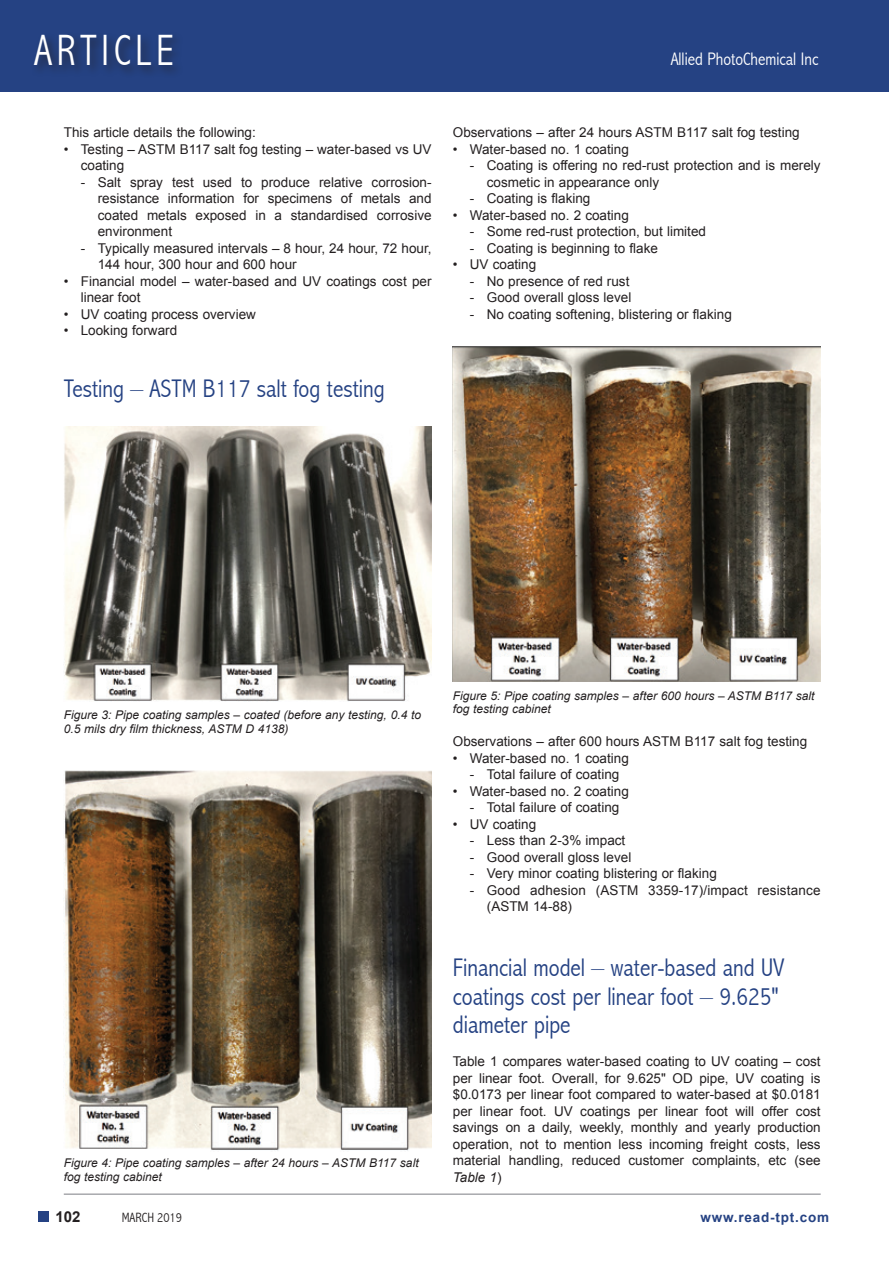
<style>
.page{position:relative;width:893px;height:1263px;background:#fff}
.page>*{position:absolute;margin:0;border:0;box-sizing:border-box;transform-origin:0 0}
.t1{font:300 condensed 43.95px "Abadi";letter-spacing:.11em;color:#fff;scale:.94 1}
.t2{font:300 condensed 25.5px/28.5px "Abadi";color:#254283}
.t3{font:300 condensed 18.15px "Abadi";color:#fff}
.t4{font:700 15px "Arial";color:#231f20}
.t5{font:13.5px/16.5px "Arial";color:#231f20}
.t6{font:700 13.5px "Arial";letter-spacing:.06em;color:#254283}
.t7{font:300 condensed 13.5px "Abadi";color:#231f20}
.t8{font:italic 12px/13.5px "Arial";color:#231f20}
.s1{font-style:italic}
</style>
<div class="page">
<hr style="left:64px;top:1193px;width:757px;height:2px;background:#a8a9ad">
<div style="left:0;top:0;width:889px;height:92px;background:#254283"></div>
<div style="left:30px;top:31px;width:154px;height:47px;background:#231f20;opacity:.75"></div>
<div style="left:38px;top:1211px;width:11px;height:11px;background:#254283"></div>
<img style="left:64px;top:427px;width:368px;height:274px">
<img style="left:64px;top:771px;width:368px;height:380px">
<img style="left:453px;top:347px;width:368px;height:334px">
<h1 class="t1" style="left:34px;top:25px;width:151px">ARTICLE</h1>
<h3 class="t3" style="left:671px;top:49px;width:149px">Allied PhotoChemical Inc</h3>
<p class="t5" style="left:64px;top:125px;width:194px">This article details the following:</p>
<p class="t5" style="left:81px;top:141px;width:352px;text-indent:-17px">• Testing – ASTM B117 salt fog testing – water-based vs UV coating</p>
<p class="t5" style="left:98px;top:174px;width:335px;text-align:justify;text-indent:-17px">- Salt spray test used to produce relative corrosion&shy;resistance information for specimens of metals and coated metals exposed in a standardised corrosive environment</p>
<p class="t5" style="left:98px;top:240px;width:335px;text-indent:-17px">- Typically measured intervals – 8 hour, 24 hour, 72 hour,<br>144 hour, 300 hour and 600 hour</p>
<p class="t5" style="left:81px;top:273px;width:352px;text-indent:-17px">• Financial model – water-based and UV coatings cost per linear foot</p>
<p class="t5" style="left:64px;top:306px;width:194px">• UV coating process overview</p>
<p class="t5" style="left:64px;top:323px;width:115px">• Looking forward</p>
<h2 class="t2" style="left:64px;top:374px;width:322px">Testing – ASTM B117 salt fog testing</h2>
<p class="t5" style="left:453px;top:125px;width:348px">Observations – after 24 hours ASTM B117 salt fog testing</p>
<p class="t5" style="left:453px;top:141px;width:177px">• Water-based no. 1 coating</p>
<p class="t5" style="left:487px;top:158px;width:335px;text-indent:-17px">- Coating is offering no red-rust protection and is merely cosmetic in appearance only</p>
<p class="t5" style="left:470px;top:191px;width:122px">- Coating is flaking</p>
<p class="t5" style="left:453px;top:207px;width:177px">• Water-based no. 2 coating</p>
<p class="t5" style="left:470px;top:224px;width:238px">- Some red-rust protection, but limited</p>
<p class="t5" style="left:470px;top:240px;width:190px">- Coating is beginning to flake</p>
<p class="t5" style="left:453px;top:257px;width:85px">• UV coating</p>
<p class="t5" style="left:470px;top:273px;width:161px">- No presence of red rust</p>
<p class="t5" style="left:470px;top:290px;width:163px">- Good overall gloss level</p>
<p class="t5" style="left:470px;top:306px;width:264px">- No coating softening, blistering or flaking</p>
<p class="t8" style="left:64px;top:709px;width:359px">Figure 3: Pipe coating samples – coated (before any testing, 0.4 to<br>0.5 mils dry film thickness, ASTM D 4138)</p>
<p class="t8" style="left:64px;top:1157px;width:356px">Figure 4: Pipe coating samples – after 24 hours – ASTM B117 salt fog testing cabinet</p>
<p class="t8" style="left:453px;top:689px;width:363px">Figure 5: Pipe coating samples – after 600 hours – ASTM B117 salt fog testing cabinet</p>
<p class="t5" style="left:453px;top:734px;width:356px">Observations – after 600 hours ASTM B117 salt fog testing</p>
<p class="t5" style="left:453px;top:750px;width:177px">• Water-based no. 1 coating</p>
<p class="t5" style="left:470px;top:767px;width:151px">- Total failure of coating</p>
<p class="t5" style="left:453px;top:783px;width:177px">• Water-based no. 2 coating</p>
<p class="t5" style="left:470px;top:800px;width:151px">- Total failure of coating</p>
<p class="t5" style="left:453px;top:816px;width:85px">• UV coating</p>
<p class="t5" style="left:470px;top:833px;width:157px">- Less than 2-3% impact</p>
<p class="t5" style="left:470px;top:849px;width:163px">- Good overall gloss level</p>
<p class="t5" style="left:470px;top:866px;width:248px">- Very minor coating blistering or flaking</p>
<p class="t5" style="left:487px;top:882px;width:335px;text-indent:-17px">- Good adhesion (ASTM 3359-17)/impact resistance (ASTM 14-88)</p>
<h2 class="t2" style="left:453px;top:953px;width:333px">Financial model – water-based and UV coatings cost per linear foot – 9.625" diameter pipe</h2>
<p class="t5" style="left:453px;top:1053px;width:369px;text-align:justify">Table 1 compares water-based coating to UV coating – cost per linear foot. Overall, for 9.625" OD pipe, UV coating is $0.0173 per linear foot compared to water-based at $0.0181 per linear foot. UV coatings per linear foot will offer cost savings on a daily, weekly, monthly and yearly production operation, not to mention less incoming freight costs, less material handling, reduced customer complaints, etc (see <span class="s1">Table 1</span>)</p>
<p class="t4" style="left:55px;top:1207px;width:27px">102</p>
<p class="t7" style="left:122px;top:1209px;width:62px">MARCH 2019</p>
<p class="t6" style="left:700px;top:1208px;width:130px">www.read-tpt.com</p>
</div>
